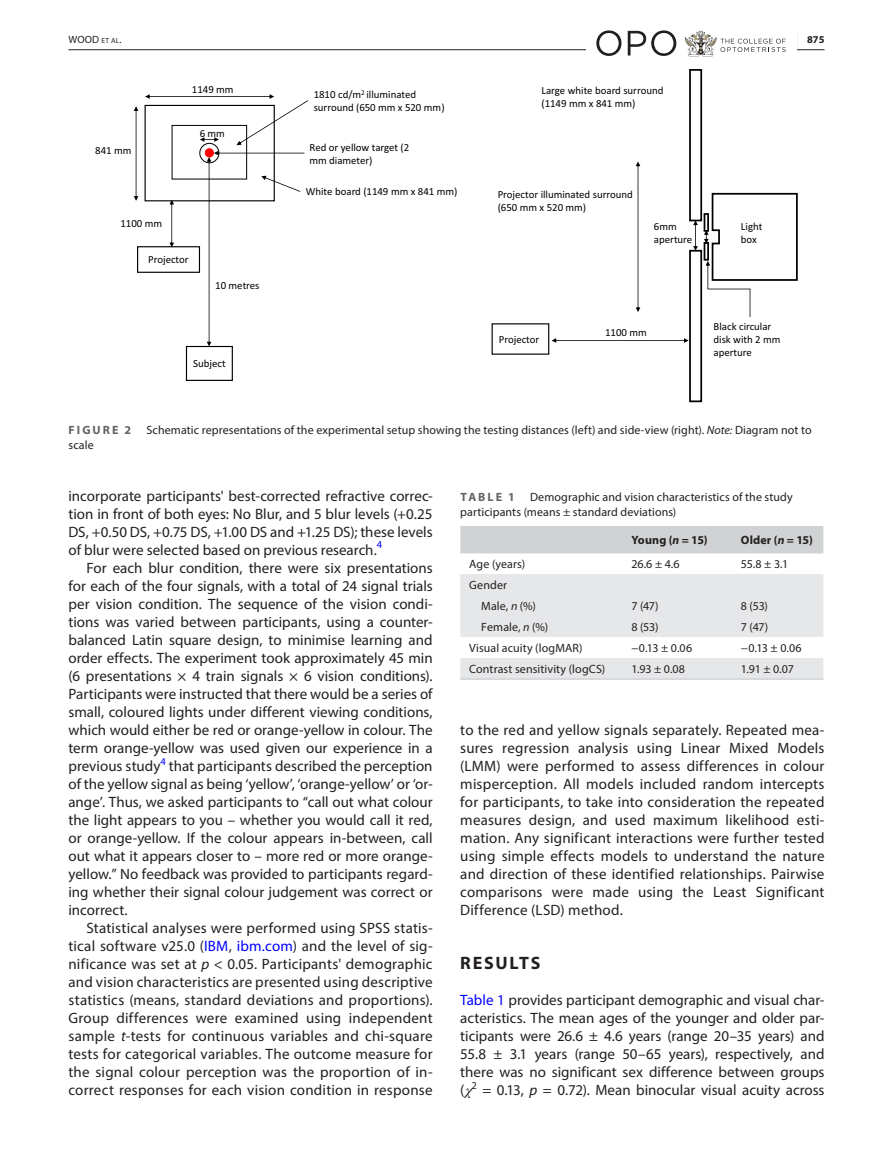
<style>
.page{position:relative;width:893px;height:1174px;background:#fff}
.page>*{position:absolute;margin:0;border:0;box-sizing:border-box;transform-origin:0 0}
.t1{font:700 18px "Myriad Pro";letter-spacing:.1em;color:#231f20}
.t2{font:15px/18px "Myriad Pro";letter-spacing:.005em;color:#231f20;text-align:justify}
.t3{font:12px/15px "Myriad Pro";letter-spacing:.01em;color:#231f20}
.t4{font:700 12px "Myriad Pro";letter-spacing:.01em;color:#231f20}
.t5{font:700 12px "Myriad Pro";letter-spacing:.175em;color:#636366}
.t6{font:10.8px/13px "Calibri";color:#000}
.t7{font:10.5px "Myriad Pro";color:#231f20}
.t8{font:700 10.5px "Myriad Pro";color:#231f20}
.t9{font:10.5px "Myriad Pro";color:#00f}
.s1{font-size:7.35px}
.s2{font-size:18.15px}
.s3{font-style:italic}
.s4{color:#00f}
.s5{font-family:"STIX";font-style:italic}
</style>
<div class="page">
<hr style="left:68px;top:49px;width:756px;height:1px;background:#231f20">
<div style="left:586px;top:30px;width:210px;height:26px;background:#fff"></div>
<svg style="left:685px;top:31px;width:101px;height:25px"></svg>
<svg style="left:596px;top:30px;width:80px;height:26px"></svg>
<div style="left:186px;top:346px;width:47px;height:35px;background:#fff;border:1px solid #000"></div>
<svg style="left:134px;top:106px;width:4px;height:95px"></svg>
<svg style="left:200px;top:143px;width:19px;height:20px"></svg>
<div style="left:199px;top:143px;width:20px;height:20px;border:1px solid #000;border-radius:50%"></div>
<div style="left:205px;top:149px;width:8px;height:8px;background:#f00;border-radius:50%"></div>
<div style="left:205px;top:148px;width:9px;height:9px;border:1px solid #f00;border-radius:50%"></div>
<svg style="left:145px;top:94px;width:163px;height:51px"></svg>
<svg style="left:207px;top:151px;width:97px;height:195px"></svg>
<div style="left:137px;top:246px;width:63px;height:27px;background:#fff;border:1px solid #000"></div>
<svg style="left:169px;top:200px;width:5px;height:47px"></svg>
<div style="left:689px;top:250px;width:13px;height:152px;border:2px solid #000"></div>
<div style="left:689px;top:69px;width:13px;height:152px;border:2px solid #000"></div>
<svg style="left:693px;top:220px;width:5px;height:31px"></svg>
<svg style="left:636px;top:161px;width:4px;height:151px"></svg>
<svg style="left:704px;top:192px;width:94px;height:125px"></svg>
<svg style="left:552px;top:338px;width:137px;height:5px"></svg>
<div style="left:460px;top:526px;width:363px;height:27px;background:#d1d2d4"></div>
<svg style="left:460px;top:574px;width:363px;height:104px"></svg>
<hr style="left:460px;top:678px;width:162px;height:2px;background:#d1d2d4">
<hr style="left:622px;top:678px;width:110px;height:2px;background:#d1d2d4">
<hr style="left:732px;top:678px;width:91px;height:2px;background:#d1d2d4">
<p class="t7" style="left:68px;top:33px;width:55px">WOOD <span class="s1">et al</span>.</p>
<p class="t8" style="left:795px;top:32px;width:30px"><span class="s2">|</span> 875</p>
<p class="t6" style="left:192px;top:83px;width:43px">1149 mm</p>
<p class="t6" style="left:95px;top:144px;width:38px">841 mm</p>
<p class="t6" style="left:200px;top:126px;width:27px">6 mm</p>
<p class="t6" style="left:120px;top:217px;width:43px">1100 mm</p>
<p class="t6" style="left:148px;top:253px;width:42px">Projector</p>
<p class="t6" style="left:215px;top:279px;width:46px">10 metres</p>
<p class="t6" style="left:193px;top:357px;width:34px">Subject</p>
<p class="t6" style="left:314px;top:88px;width:133px">1810 cd/m<sup>2</sup> illuminated surround (650 mm x 520 mm)</p>
<p class="t6" style="left:310px;top:141px;width:101px">Red or yellow target (2 mm diameter)</p>
<p class="t6" style="left:306px;top:185px;width:153px">White board (1149 mm x 841 mm)</p>
<p class="t6" style="left:541px;top:83px;width:124px">Large white board surround (1149 mm x 841 mm)</p>
<p class="t6" style="left:498px;top:188px;width:137px">Projector illuminated surround (650 mm x 520 mm)</p>
<p class="t6" style="left:654px;top:220px;width:40px">6mm aperture</p>
<p class="t6" style="left:741px;top:220px;width:23px">Light box</p>
<p class="t6" style="left:499px;top:332px;width:42px">Projector</p>
<p class="t6" style="left:605px;top:326px;width:43px">1100 mm</p>
<p class="t6" style="left:713px;top:320px;width:69px">Black circular disk with 2 mm aperture</p>
<p class="t5" style="left:69px;top:422px;width:64px">FIGURE 2</p>
<p class="t3" style="left:147px;top:422px;width:667px">Schematic representations of the experimental setup showing the testing distances (left) and side-view (right). <span class="s3">Note:</span> Diagram not to</p>
<p class="t3" style="left:68px;top:437px;width:27px">scale</p>
<p class="t2" style="left:68px;top:487px;width:366px">incorporate participants' best-corrected refractive correc&shy;tion in front of both eyes: No Blur, and 5 blur levels (+0.25<br>DS, +0.50 DS, +0.75 DS, +1.00 DS and +1.25 DS); these levels of blur were selected based on previous research.</p>
<p class="t9" style="left:377px;top:538px;width:7px">4</p>
<p class="t2" style="left:68px;top:559px;width:366px;text-indent:18px">For each blur condition, there were six presentations for each of the four signals, with a total of 24 signal trials per vision condition. The sequence of the vision condi&shy;tions was varied between participants, using a counter&shy;balanced Latin square design, to minimise learning and order effects. The experiment took approximately 45 min (6 presentations × 4 train signals × 6 vision conditions).<br>Participants were instructed that there would be a series of small, coloured lights under different viewing conditions, which would either be red or orange-yellow in colour. The term orange-yellow was used given our experience in a previous study</p>
<p class="t9" style="left:160px;top:754px;width:7px">4</p>
<p class="t2" style="left:68px;top:757px;width:366px;text-indent:100px">that participants described the perception of the yellow signal as being ‘yellow’, ‘orange-yellow’ or ‘or&shy;ange’. Thus, we asked participants to “call out what colour the light appears to you – whether you would call it red, or orange-yellow. If the colour appears in-between, call out what it appears closer to – more red or more orange&shy;yellow.” No feedback was provided to participants regard&shy;ing whether their signal colour judgement was correct or incorrect.</p>
<p class="t2" style="left:68px;top:919px;width:366px;text-indent:18px">Statistical analyses were performed using SPSS statis&shy;tical software v25.0 (<span class="s4">IBM</span>, <span class="s4">ibm.com</span>) and the level of sig&shy;nificance was set at <span class="s3">p</span> &lt; 0.05. Participants' demographic and vision characteristics are presented using descriptive statistics (means, standard deviations and proportions).<br>Group differences were examined using independent sample <span class="s3">t</span>-tests for continuous variables and chi-square tests for categorical variables. The outcome measure for the signal colour perception was the proportion of in&shy;correct responses for each vision condition in response</p>
<p class="t3" style="left:460px;top:489px;width:334px;text-indent:70px">Demographic and vision characteristics of the study participants (means ± standard deviations)</p>
<p class="t4" style="left:631px;top:532px;width:78px">Young (<span class="s3">n</span> = 15)</p>
<p class="t4" style="left:741px;top:532px;width:74px">Older (<span class="s3">n</span> = 15)</p>
<p class="t3" style="left:469px;top:556px;width:57px">Age (years)</p>
<p class="t3" style="left:631px;top:556px;width:50px">26.6 ± 4.6</p>
<p class="t3" style="left:741px;top:556px;width:49px">55.8 ± 3.1</p>
<p class="t3" style="left:481px;top:574px;width:56px;line-height:21px;text-indent:-12px">Gender<br>Male, <span class="s3">n</span> (%)</p>
<p class="t5" style="left:460px;top:489px;width:56px">TABLE 1</p>
<p class="t3" style="left:631px;top:598px;width:29px">7 (47)</p>
<p class="t3" style="left:741px;top:598px;width:29px">8 (53)</p>
<p class="t3" style="left:481px;top:619px;width:68px">Female, <span class="s3">n</span> (%)</p>
<p class="t3" style="left:631px;top:619px;width:29px">8 (53)</p>
<p class="t3" style="left:741px;top:619px;width:29px">7 (47)</p>
<p class="t3" style="left:469px;top:640px;width:115px">Visual acuity (logMAR)</p>
<p class="t3" style="left:631px;top:640px;width:62px">−0.13 ± 0.06</p>
<p class="t3" style="left:741px;top:640px;width:62px">−0.13 ± 0.06</p>
<p class="t3" style="left:469px;top:661px;width:138px">Contrast sensitivity (logCS)</p>
<p class="t3" style="left:631px;top:661px;width:55px">1.93 ± 0.08</p>
<p class="t3" style="left:741px;top:661px;width:55px">1.91 ± 0.07</p>
<p class="t2" style="left:460px;top:721px;width:366px">to the red and yellow signals separately. Repeated mea&shy;sures regression analysis using Linear Mixed Models (LMM) were performed to assess differences in colour misperception. All models included random intercepts for participants, to take into consideration the repeated measures design, and used maximum likelihood esti&shy;mation. Any significant interactions were further tested using simple effects models to understand the nature and direction of these identified relationships. Pairwise comparisons were made using the Least Significant Difference (LSD) method.</p>
<p class="t1" style="left:460px;top:951px;width:82px">RESULTS</p>
<p class="t2" style="left:460px;top:991px;width:366px"><span class="s4">Table 1</span> provides participant demographic and visual char&shy;acteristics. The mean ages of the younger and older par&shy;ticipants were 26.6 ± 4.6 years (range 20–35 years) and 55.8 ± 3.1 years (range 50–65 years), respectively, and there was no significant sex difference between groups (<span class="s5">χ</span><sup>2</sup> = 0.13, <span class="s3">p</span> = 0.72). Mean binocular visual acuity across</p>
</div>
